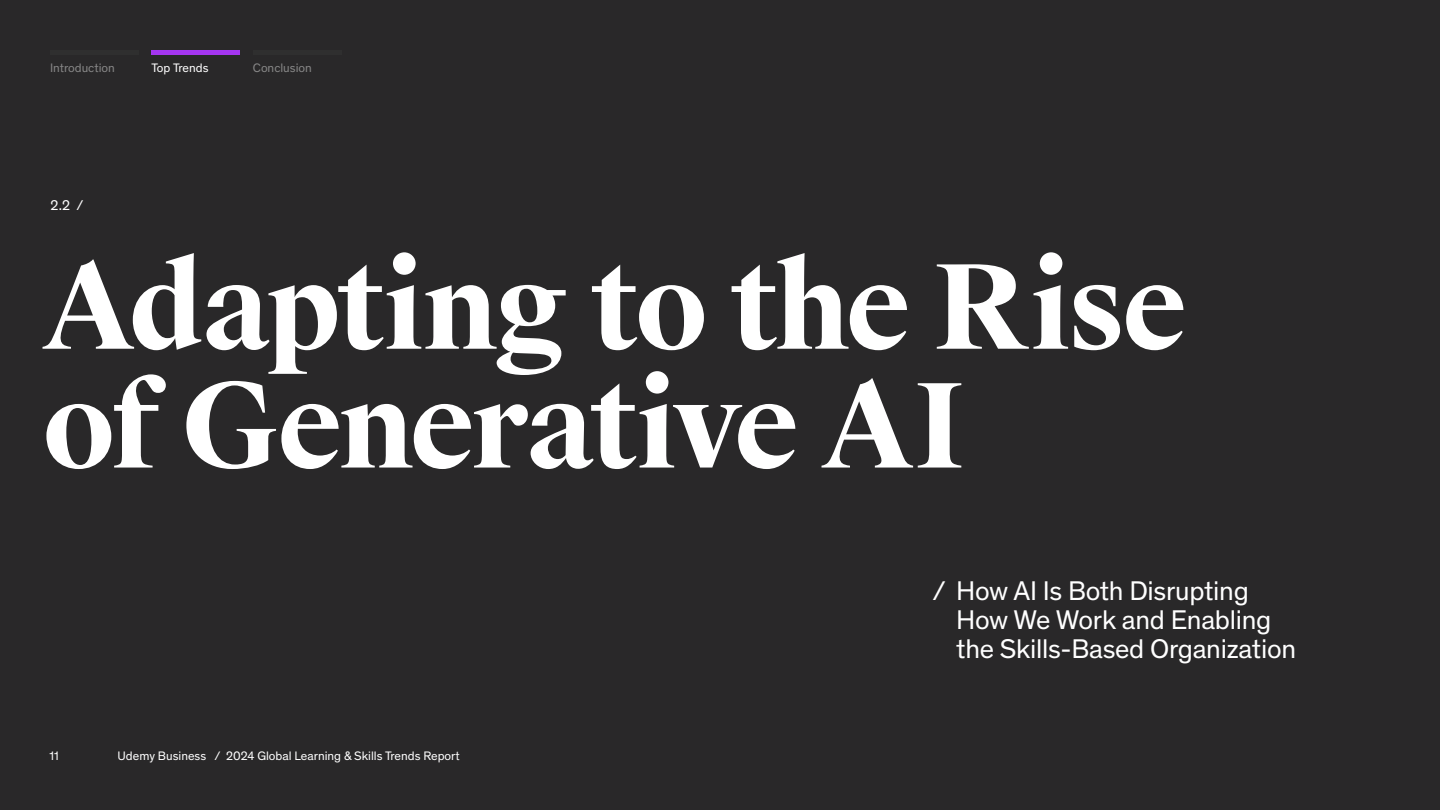
<style>
.page{position:relative;width:1440px;height:810px;background:#292829}
.page>*{position:absolute;margin:0;border:0;box-sizing:border-box;transform-origin:0 0}
.Headline{font:700 116.25px/118.8px "Suisse Works";letter-spacing:-.035em;color:#fff}
.Subhead{font:27.5px/28.8px "Udemy Sans Web";letter-spacing:-.01em;color:#fff}
.Eyebrow{font:14.38px "Udemy Sans Web";color:#fff}
.t1{font:12.5px "Udemy Sans Web";color:#fff}
.t2{font:12.5px "Udemy Sans Web";color:#868686}
</style>
<div class="page">
<div style="left:50px;top:50px;width:89px;height:5px;background:#2f2f2f"></div>
<div style="left:253px;top:50px;width:89px;height:5px;background:#2f2f2f"></div>
<div style="left:151px;top:50px;width:89px;height:5px;background:#a435f0"></div>
<p class="t2" style="left:50px;top:59px;width:66px">Introduction</p>
<p class="t1" style="left:151px;top:59px;width:59px">Top Trends</p>
<p class="t2" style="left:253px;top:59px;width:61px">Conclusion</p>
<p class="Eyebrow" style="left:50px;top:196px;width:35px">2.2 /</p>
<p class="Headline" style="left:42px;top:251px;width:1146px">Adapting to the Rise of Generative AI</p>
<p class="t1" style="left:50px;top:747px;width:11px">11</p>
<p class="t1" style="left:118px;top:747px;width:344px">Udemy Business / 2024 Global Learning &amp; Skills Trends Report</p>
<h2 class="Subhead" style="left:956px;top:575px;width:341px;text-indent:-24px">/ How AI Is Both Disrupting<br>How We Work and Enabling the Skills-Based Organization</h2>
</div>
